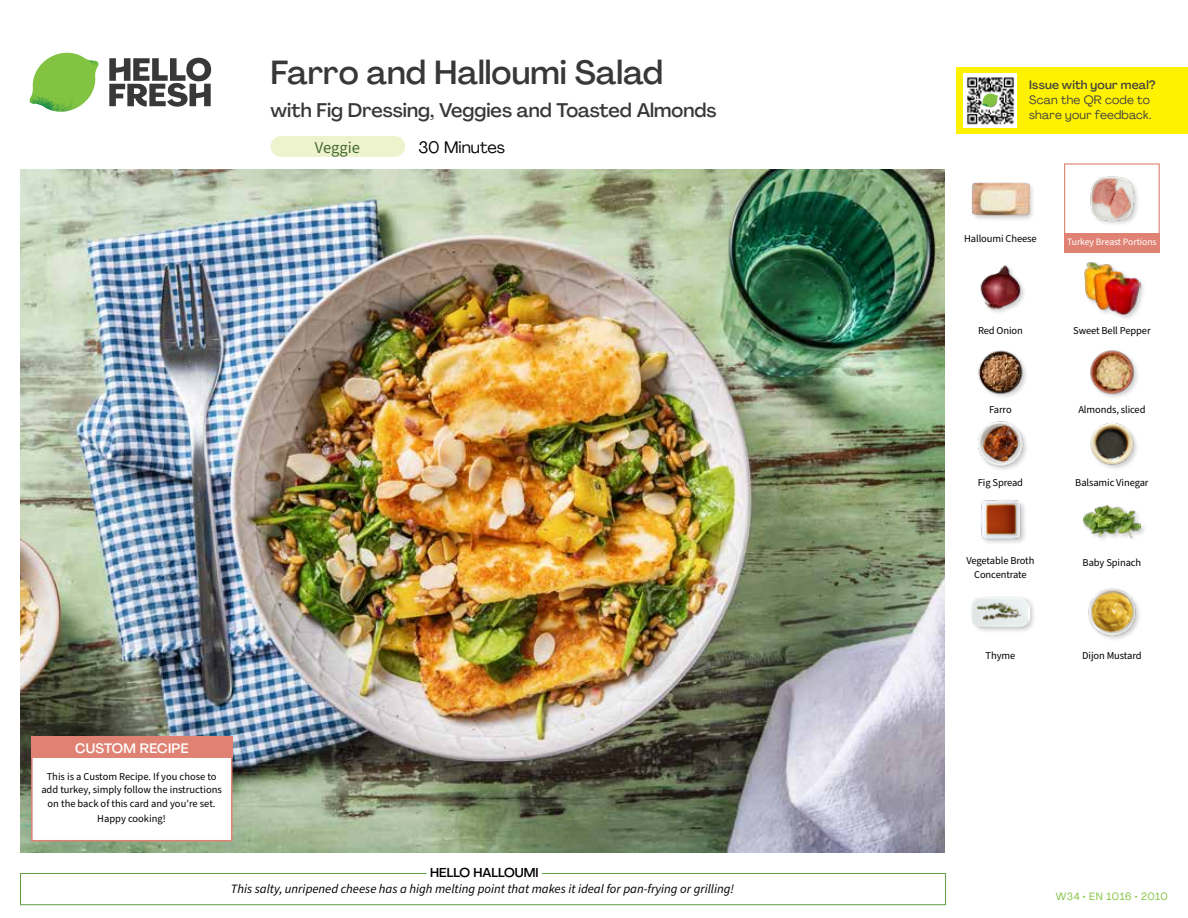
<style>
.page{position:relative;width:1188px;height:918px;background:#fff}
.page>*{position:absolute;margin:0;border:0;box-sizing:border-box;transform-origin:0 0}
.t1{font:500 33px "Agrandir";color:#383839}
.t2{font:500 19.5px "Agrandir";color:#383839}
.t3{font:16.5px "Agrandir";color:#000}
.t4{font:16.5px "Source Sans Pro";color:#476b32}
.t5{font:500 13.5px "Agrandir";letter-spacing:.02em;color:#fff}
.t6{font:italic 12.75px "Source Sans Pro";color:#000}
.t7{font:500 12.75px "Agrandir";color:#000}
.t8{font:12px/15px "Agrandir";letter-spacing:.02em;color:#414042}
.t9{font:500 12px "Agrandir";letter-spacing:.02em;color:#414042}
.t10{font:10.5px/13.5px "Source Sans Pro";letter-spacing:-.01em;color:#000;text-align:center}
.t11{font:10.5px "Agrandir";letter-spacing:.05em;color:#82c341}
.t12{font:9.75px "Source Sans Pro";letter-spacing:-.01em;color:#fff}
</style>
<div class="page">
<svg style="left:109px;top:57px;width:102px;height:50px"></svg>
<svg style="left:34px;top:53px;width:62px;height:40px"></svg>
<img style="left:67px;top:53px;width:32px;height:26px">
<img style="left:33px;top:75px;width:59px;height:11px">
<img style="left:29px;top:79px;width:61px;height:33px">
<img style="left:65px;top:86px;width:27px;height:25px">
<div style="left:20px;top:873px;width:926px;height:32px;border:1px solid #609f43"></div>
<div style="left:427px;top:865px;width:115px;height:15px;background:#fff"></div>
<img style="left:21px;top:170px;width:924px;height:682px">
<div style="left:271px;top:136px;width:134px;height:21px;background:#edf3cd;border-radius:10px"></div>
<img style="left:1088px;top:588px;width:52px;height:51px">
<div style="left:971px;top:596px;width:65px;height:38px;background:#000;opacity:.2"></div>
<img style="left:972px;top:596px;width:57px;height:38px">
<div style="left:1082px;top:503px;width:65px;height:41px;background:#000;opacity:.2"></div>
<img style="left:1083px;top:503px;width:58px;height:41px">
<img style="left:981px;top:500px;width:44px;height:43px">
<img style="left:1090px;top:423px;width:47px;height:46px">
<img style="left:978px;top:421px;width:49px;height:49px">
<img style="left:1090px;top:350px;width:48px;height:47px">
<img style="left:978px;top:350px;width:48px;height:47px">
<div style="left:1083px;top:261px;width:63px;height:61px;background:#000;opacity:.2"></div>
<img style="left:1083px;top:261px;width:58px;height:55px">
<img style="left:980px;top:265px;width:44px;height:48px">
<img style="left:1090px;top:176px;width:48px;height:48px">
<div style="left:971px;top:181px;width:64px;height:41px;background:#000;opacity:.2"></div>
<img style="left:972px;top:181px;width:57px;height:41px">
<div style="left:1064px;top:163px;width:96px;height:73px;border:1px solid #df8273"></div>
<div style="left:1064px;top:234px;width:96px;height:19px;background:#df8273"></div>
<div style="left:31px;top:737px;width:201px;height:104px;background:#fff;border:2px solid #df8273"></div>
<div style="left:31px;top:737px;width:202px;height:21px;background:#df8273"></div>
<div style="left:956px;top:67px;width:232px;height:67px;background:#fff200"></div>
<img style="left:964px;top:74px;width:52px;height:54px">
<svg style="left:982px;top:93px;width:16px;height:14px"></svg>
<h1 class="t1" style="left:271px;top:52px;width:394px">Farro and Halloumi Salad</h1>
<h2 class="t2" style="left:271px;top:98px;width:447px">with Fig Dressing, Veggies and Toasted Almonds</h2>
<h3 class="t4" style="left:315px;top:136px;width:47px">Veggie</h3>
<h3 class="t3" style="left:418px;top:137px;width:88px">30 Minutes</h3>
<p class="t5" style="left:75px;top:739px;width:115px">CUSTOM RECIPE</p>
<p class="t10" style="left:41px;top:770px;width:182px">This is a Custom Recipe. If you chose to add turkey, simply follow the instructions on the back of this card and you're set.</p>
<p class="t10" style="left:97px;top:813px;width:70px">Happy cooking!</p>
<p class="t7" style="left:430px;top:864px;width:110px">HELLO HALLOUMI</p>
<p class="t6" style="left:231px;top:880px;width:505px">This salty, unripened cheese has a high melting point that makes it ideal for pan-frying or grilling!</p>
<p class="t9" style="left:1029px;top:77px;width:128px">Issue with your meal?</p>
<p class="t8" style="left:1029px;top:92px;width:124px">Scan the QR code to share your feedback.</p>
<p class="t10" style="left:964px;top:232px;width:74px">Halloumi Cheese</p>
<p class="t12" style="left:1067px;top:236px;width:91px">Turkey Breast Portions</p>
<p class="t10" style="left:978px;top:324px;width:46px">Red Onion</p>
<p class="t10" style="left:1073px;top:324px;width:79px">Sweet Bell Pepper</p>
<p class="t10" style="left:989px;top:403px;width:24px">Farro</p>
<p class="t10" style="left:1078px;top:403px;width:69px">Almonds, sliced</p>
<p class="t10" style="left:978px;top:476px;width:47px">Fig Spread</p>
<p class="t10" style="left:1075px;top:476px;width:75px">Balsamic Vinegar</p>
<p class="t10" style="left:966px;top:554px;width:70px">Vegetable Broth<br>Concentrate</p>
<p class="t10" style="left:1083px;top:556px;width:60px">Baby Spinach</p>
<p class="t10" style="left:986px;top:649px;width:31px">Thyme</p>
<p class="t10" style="left:1082px;top:649px;width:61px">Dijon Mustard</p>
<p class="t11" style="left:1056px;top:890px;width:113px">W34 • EN 1016 • 2010</p>
</div>
